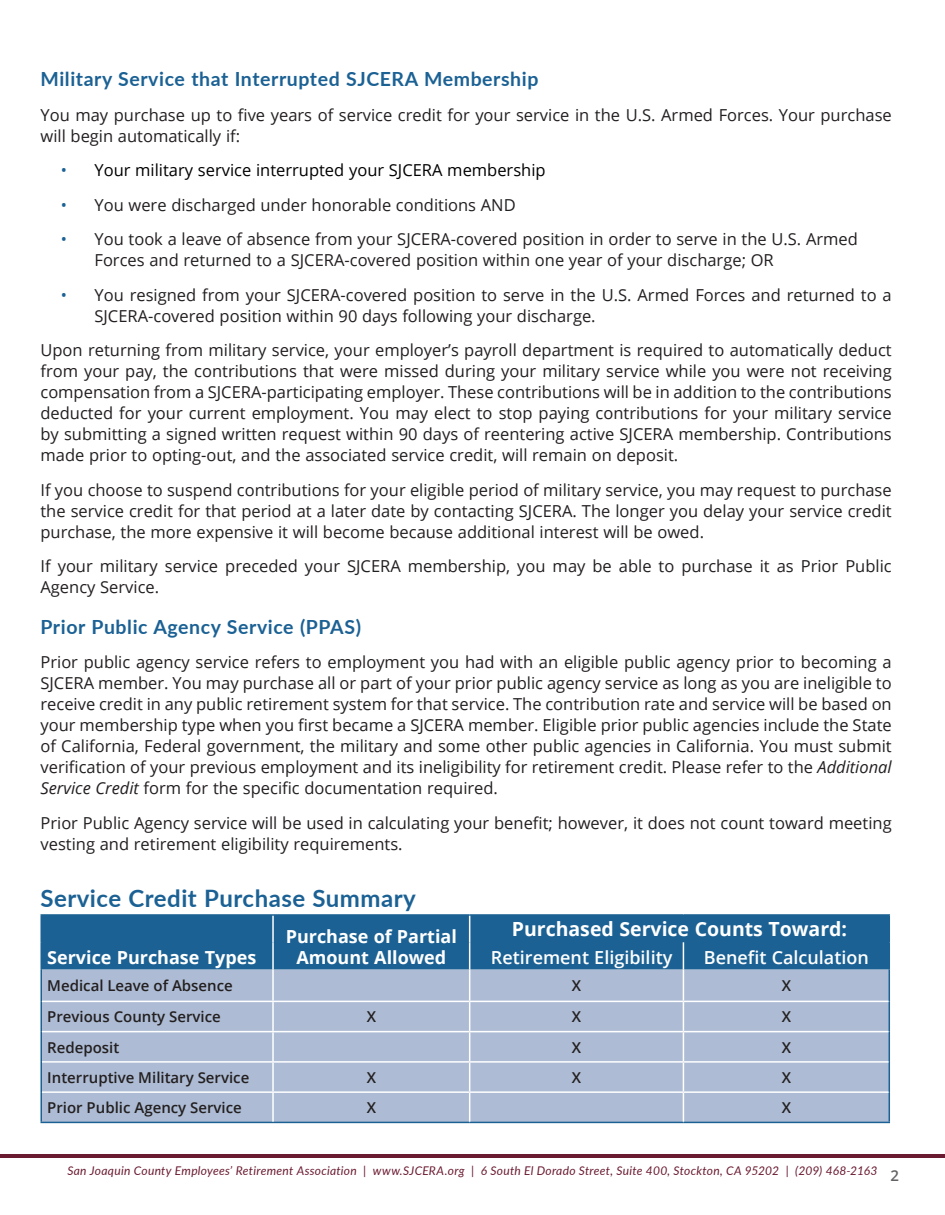
<style>
.page{position:relative;width:945px;height:1215px;background:#fff}
.page>*{position:absolute;margin:0;border:0;box-sizing:border-box;transform-origin:0 0}
.Body_Text{font:700 24px "Lato";letter-spacing:.02em;color:#1b6194}
.Subheading_2{font:700 19.5px "Lato";letter-spacing:.03em;color:#1b6194}
.Fact_Sheet_Title{font:700 19.5px "Open Sans";color:#fff}
.Fact_Sheet_Title-2{font:700 18px "Open Sans";color:#fff}
.Fact_Sheet_Title-3{font:600 18px "Open Sans";color:#fff}
.Body_Text-2{font:16.5px/21px "Open Sans";color:#231f20}
.Body_Text-3{font:16.5px "Open Sans";color:#000}
.Body_Main{font:600 15px "Open Sans";color:#231f20}
.t1{font:italic 12px "Lato";letter-spacing:.02em;color:#6b1b31}
.s1{color:#1b6194}
.s2{font-style:italic}
.s3{font-family:"Open Sans";font-weight:600;font-style:normal;font-size:15px;color:#636366}
</style>
<div class="page">
<hr style="left:0;top:1154px;width:945px;height:4px;background:#6b1b31">
<div style="left:42px;top:916px;width:847px;height:54px;background:#1b6194"></div>
<div style="left:42px;top:970px;width:847px;height:152px;background:#adbcd4"></div>
<hr style="left:40px;top:970px;width:2px;height:31px;background:#1b6194">
<hr style="left:889px;top:970px;width:1px;height:31px;background:#1b6194">
<hr style="left:40px;top:1001px;width:2px;height:31px;background:#1b6194">
<hr style="left:889px;top:1001px;width:1px;height:31px;background:#1b6194">
<hr style="left:40px;top:1032px;width:2px;height:30px;background:#1b6194">
<hr style="left:889px;top:1032px;width:1px;height:30px;background:#1b6194">
<hr style="left:40px;top:1062px;width:2px;height:30px;background:#1b6194">
<hr style="left:889px;top:1062px;width:1px;height:30px;background:#1b6194">
<hr style="left:40px;top:1092px;width:2px;height:30px;background:#1b6194">
<hr style="left:889px;top:1092px;width:1px;height:30px;background:#1b6194">
<hr style="left:40px;top:1122px;width:233px;height:1px;background:#1b6194">
<hr style="left:273px;top:1122px;width:197px;height:1px;background:#1b6194">
<hr style="left:470px;top:1122px;width:213px;height:1px;background:#1b6194">
<hr style="left:683px;top:1122px;width:207px;height:1px;background:#1b6194">
<hr style="left:272px;top:970px;width:2px;height:31px;background:#fff">
<hr style="left:469px;top:970px;width:1px;height:31px;background:#fff">
<hr style="left:683px;top:970px;width:1px;height:31px;background:#fff">
<hr style="left:42px;top:1001px;width:231px;height:1px;background:#fff">
<hr style="left:273px;top:1001px;width:197px;height:1px;background:#fff">
<hr style="left:272px;top:1002px;width:2px;height:29px;background:#fff">
<hr style="left:470px;top:1001px;width:213px;height:1px;background:#fff">
<hr style="left:683px;top:1001px;width:206px;height:1px;background:#fff">
<hr style="left:42px;top:1031px;width:231px;height:1px;background:#fff">
<hr style="left:273px;top:1031px;width:197px;height:1px;background:#fff">
<hr style="left:272px;top:1032px;width:2px;height:29px;background:#fff">
<hr style="left:470px;top:1031px;width:213px;height:1px;background:#fff">
<hr style="left:683px;top:1031px;width:206px;height:1px;background:#fff">
<hr style="left:42px;top:1061px;width:231px;height:2px;background:#fff">
<hr style="left:273px;top:1061px;width:197px;height:2px;background:#fff">
<hr style="left:272px;top:1063px;width:2px;height:28px;background:#fff">
<hr style="left:470px;top:1061px;width:213px;height:2px;background:#fff">
<hr style="left:683px;top:1061px;width:206px;height:2px;background:#fff">
<hr style="left:42px;top:1091px;width:231px;height:2px;background:#fff">
<hr style="left:273px;top:1091px;width:197px;height:2px;background:#fff">
<hr style="left:272px;top:1093px;width:2px;height:29px;background:#fff">
<hr style="left:470px;top:1091px;width:213px;height:2px;background:#fff">
<svg style="left:469px;top:1002px;width:1px;height:120px"></svg>
<hr style="left:683px;top:1091px;width:206px;height:2px;background:#fff">
<svg style="left:683px;top:1002px;width:1px;height:120px"></svg>
<svg style="left:683px;top:942px;width:1px;height:28px"></svg>
<hr style="left:40px;top:914px;width:233px;height:2px;background:#1b6194">
<hr style="left:40px;top:916px;width:2px;height:26px;background:#1b6194">
<hr style="left:273px;top:914px;width:197px;height:2px;background:#1b6194">
<hr style="left:470px;top:914px;width:213px;height:2px;background:#1b6194">
<hr style="left:683px;top:914px;width:207px;height:2px;background:#1b6194">
<svg style="left:889px;top:916px;width:1px;height:54px"></svg>
<hr style="left:40px;top:942px;width:2px;height:28px;background:#1b6194">
<hr style="left:272px;top:916px;width:2px;height:26px;background:#fff">
<hr style="left:272px;top:942px;width:2px;height:28px;background:#fff">
<svg style="left:469px;top:916px;width:1px;height:54px"></svg>
<p class="Subheading_2" style="left:40px;top:65px;width:499px">Military Service that Interrupted SJCERA Membership</p>
<p class="Body_Text-2" style="left:40px;top:104px;width:853px">You may purchase up to five years of service credit for your service in the U.S. Armed Forces. Your purchase will begin automatically if:</p>
<p class="Body_Text-3" style="left:61px;top:159px;width:486px"><span class="s1">•</span> Your military service interrupted your SJCERA membership</p>
<p class="Body_Text-2" style="left:61px;top:194px;width:457px"><span class="s1">•</span> You were discharged under honorable conditions AND</p>
<p class="Body_Text-2" style="left:94px;top:229px;width:765px;text-indent:-34px"><span class="s1">•</span> You took a leave of absence from your SJCERA-covered position in order to serve in the U.S. Armed<br>Forces and returned to a SJCERA-covered position within one year of your discharge; OR</p>
<p class="Body_Text-2" style="left:94px;top:284px;width:799px;text-indent:-34px"><span class="s1">•</span> You resigned from your SJCERA-covered position to serve in the U.S. Armed Forces and returned to a<br>SJCERA-covered position within 90 days following your discharge.</p>
<p class="Body_Text-2" style="left:40px;top:340px;width:853px;text-align:justify">Upon returning from military service, your employer’s payroll department is required to automatically deduct from your pay, the contributions that were missed during your military service while you were not receiving compensation from a SJCERA-participating employer. These contributions will be in addition to the contributions deducted for your current employment. You may elect to stop paying contributions for your military service by submitting a signed written request within 90 days of reentering active SJCERA membership. Contributions made prior to opting-out, and the associated service credit, will remain on deposit.</p>
<p class="Body_Text-2" style="left:40px;top:479px;width:853px;text-align:justify">If you choose to suspend contributions for your eligible period of military service, you may request to purchase the service credit for that period at a later date by contacting SJCERA. The longer you delay your service credit purchase, the more expensive it will become because additional interest will be owed.</p>
<p class="Body_Text-2" style="left:40px;top:556px;width:853px">If your military service preceded your SJCERA membership, you may be able to purchase it as Prior Public<br>Agency Service.</p>
<p class="Subheading_2" style="left:40px;top:612px;width:322px">Prior Public Agency Service (PPAS)</p>
<p class="Body_Text-2" style="left:40px;top:652px;width:853px;text-align:justify">Prior public agency service refers to employment you had with an eligible public agency prior to becoming a SJCERA member. You may purchase all or part of your prior public agency service as long as you are ineligible to receive credit in any public retirement system for that service. The contribution rate and service will be based on your membership type when you first became a SJCERA member. Eligible prior public agencies include the State of California, Federal government, the military and some other public agencies in California. You must submit verification of your previous employment and its ineligibility for retirement credit. Please refer to the <span class="s2">Additional Service Credit</span> form for the specific documentation required.</p>
<p class="Body_Text-2" style="left:40px;top:812px;width:853px">Prior Public Agency service will be used in calculating your benefit; however, it does not count toward meeting vesting and retirement eligibility requirements.</p>
<p class="Body_Text" style="left:40px;top:880px;width:377px">Service Credit Purchase Summary</p>
<p class="Fact_Sheet_Title-2" style="left:47px;top:944px;width:211px">Service Purchase Types</p>
<p class="Fact_Sheet_Title" style="left:512px;top:915px;width:337px">Purchased Service Counts Toward:</p>
<p class="Fact_Sheet_Title-3" style="left:491px;top:945px;width:183px">Retirement Eligibility</p>
<p class="Fact_Sheet_Title-3" style="left:704px;top:945px;width:167px">Benefit Calculation</p>
<p class="Fact_Sheet_Title-2" style="left:286px;top:923px;width:173px">Purchase of Partial</p>
<p class="Fact_Sheet_Title-2" style="left:296px;top:944px;width:151px">Amount Allowed</p>
<p class="Body_Main" style="left:47px;top:975px;width:187px">Medical Leave of Absence</p>
<p class="Body_Main" style="left:572px;top:975px;width:11px">X</p>
<p class="Body_Main" style="left:782px;top:975px;width:11px">X</p>
<p class="Body_Main" style="left:47px;top:1007px;width:175px">Previous County Service</p>
<p class="Body_Main" style="left:367px;top:1007px;width:11px">X</p>
<p class="Body_Main" style="left:572px;top:1007px;width:11px">X</p>
<p class="Body_Main" style="left:782px;top:1007px;width:11px">X</p>
<p class="Body_Main" style="left:47px;top:1037px;width:74px">Redeposit</p>
<p class="Body_Main" style="left:572px;top:1037px;width:11px">X</p>
<p class="Body_Main" style="left:782px;top:1037px;width:11px">X</p>
<p class="Body_Main" style="left:47px;top:1067px;width:204px">Interruptive Military Service</p>
<p class="Body_Main" style="left:367px;top:1067px;width:11px">X</p>
<p class="Body_Main" style="left:572px;top:1067px;width:11px">X</p>
<p class="Body_Main" style="left:782px;top:1067px;width:11px">X</p>
<p class="Body_Main" style="left:47px;top:1097px;width:196px">Prior Public Agency Service</p>
<p class="Body_Main" style="left:367px;top:1097px;width:11px">X</p>
<p class="Body_Main" style="left:782px;top:1097px;width:11px">X</p>
<p class="t1" style="left:67px;top:1162px;width:833px">San Joaquin County Employees’ Retirement Association | www.SJCERA.org | 6 South El Dorado Street, Suite 400, Stockton, CA 95202 | (209) 468-2163 <span class="s3">2</span></p>
</div>
